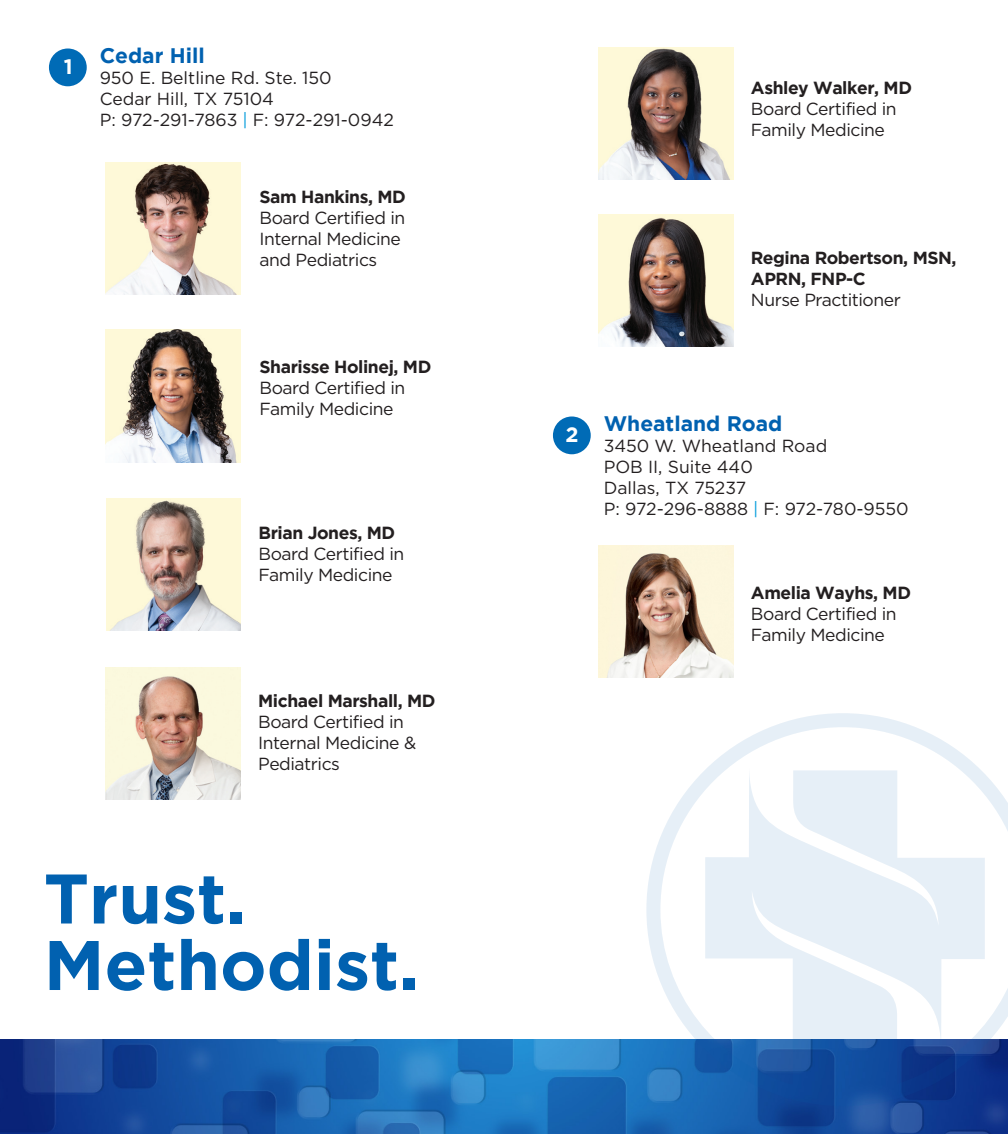
<style>
.page{position:relative;width:1008px;height:1134px;background:#fff}
.page>*{position:absolute;margin:0;border:0;box-sizing:border-box;transform-origin:0 0}
.t1{font:700 70px/66.5px "Gotham";color:#0161b0}
.t2{font:700 21px "Gotham";color:#0161b0}
.t3{font:700 21px "Gotham";color:#fff}
.t4{font:17.5px/21px "Gotham";letter-spacing:-.025em;color:#231f20}
.t5{font:17.5px/21px "Gotham";color:#231f20}
.t6{font:700 17.5px "Gotham";letter-spacing:-.025em;color:#231f20}
.t7{font:700 17.5px/21px "Gotham";letter-spacing:-.025em;color:#231f20}
.s1{color:#069ddc}
</style>
<div class="page">
<img style="left:0;top:1040px;width:1008px;height:94px">
<img style="left:106px;top:667px;width:135px;height:132px">
<div style="left:49px;top:49px;width:38px;height:37px;background:#006bb6;border-radius:50%"></div>
<div style="left:553px;top:417px;width:38px;height:37px;background:#006bb6;border-radius:50%"></div>
<img style="left:106px;top:499px;width:135px;height:132px">
<img style="left:599px;top:546px;width:134px;height:132px">
<img style="left:106px;top:163px;width:135px;height:132px">
<img style="left:106px;top:330px;width:135px;height:132px">
<img style="left:598px;top:47px;width:135px;height:132px">
<img style="left:599px;top:214px;width:134px;height:133px">
<svg style="left:646px;top:713px;width:362px;height:393px"></svg>
<p class="t3" style="left:64px;top:55px;width:10px">1</p>
<p class="t2" style="left:100px;top:43px;width:107px">Cedar Hill</p>
<p class="t5" style="left:100px;top:67px;width:296px">950 E. Beltline Rd. Ste. 150<br>Cedar Hill, TX 75104<br>P: 972-291-7863 <span class="s1">|</span> F: 972-291-0942</p>
<p class="t6" style="left:260px;top:187px;width:148px">Sam Hankins, MD</p>
<p class="t4" style="left:260px;top:207px;width:147px">Board Certified in<br>Internal Medicine and Pediatrics</p>
<p class="t6" style="left:260px;top:357px;width:173px">Sharisse Holinej, MD</p>
<p class="t4" style="left:260px;top:377px;width:147px">Board Certified in<br>Family Medicine</p>
<p class="t6" style="left:259px;top:523px;width:138px">Brian Jones, MD</p>
<p class="t4" style="left:259px;top:543px;width:147px">Board Certified in<br>Family Medicine</p>
<p class="t6" style="left:258px;top:691px;width:179px">Michael Marshall, MD</p>
<p class="t4" style="left:258px;top:711px;width:159px">Board Certified in<br>Internal Medicine &amp;<br>Pediatrics</p>
<h1 class="t1" style="left:44px;top:864px;width:377px">Trust.<br>Methodist.</h1>
<p class="t6" style="left:751px;top:78px;width:163px">Ashley Walker, MD</p>
<p class="t4" style="left:751px;top:98px;width:147px">Board Certified in<br>Family Medicine</p>
<p class="t7" style="left:751px;top:246px;width:207px">Regina Robertson, MSN,<br>APRN, FNP-C</p>
<p class="t4" style="left:751px;top:289px;width:151px">Nurse Practitioner</p>
<p class="t3" style="left:566px;top:423px;width:15px">2</p>
<p class="t2" style="left:604px;top:411px;width:180px">Wheatland Road</p>
<p class="t5" style="left:604px;top:435px;width:307px">3450 W. Wheatland Road<br>POB II, Suite 440<br>Dallas, TX 75237<br>P: 972-296-8888 <span class="s1">|</span> F: 972-780-9550</p>
<p class="t6" style="left:751px;top:583px;width:162px">Amelia Wayhs, MD</p>
<p class="t4" style="left:751px;top:603px;width:147px">Board Certified in<br>Family Medicine</p>
</div>
